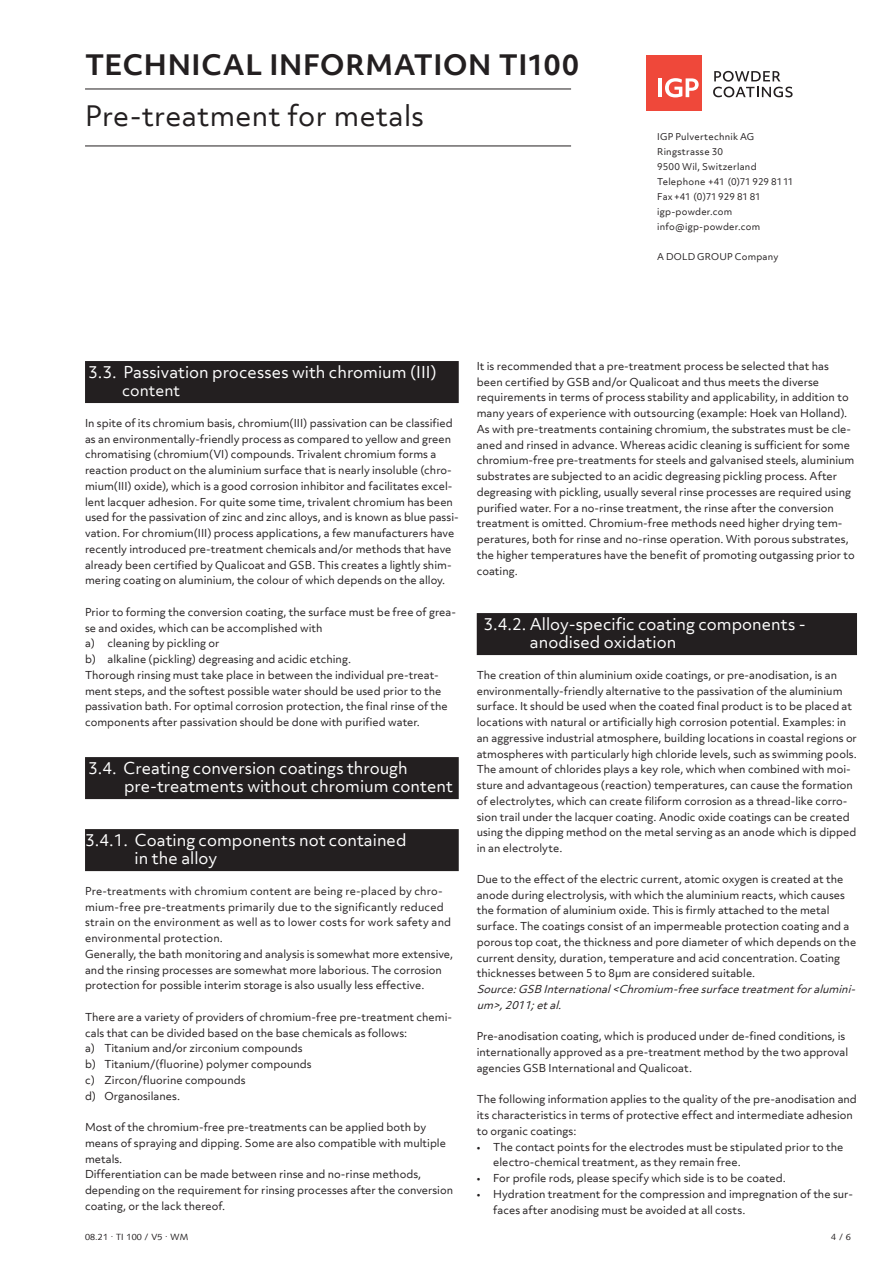
<style>
.page{position:relative;width:893px;height:1263px;background:#fff}
.page>*{position:absolute;margin:0;border:0;box-sizing:border-box;transform-origin:0 0}
.t1{font:700 27px "Objektiv Mk 3";letter-spacing:.025em;color:#231f20}
.t2{font:27px "Objektiv Mk 3";letter-spacing:.015em;color:#231f20}
.Titel_mit_Linie{font:15.75px "Objektiv Mk 3";color:#fff}
.Lauftext_9_12_5{font:15.75px "Objektiv Mk 3";color:#fff}
.Lauftext_9_12_5-2{font:15px "Objektiv Mk 3";color:#fff}
.Lauftext_9_12_5-3{font:10.5px/15.8px "Objektiv Mk 3";color:#231f20}
.Lauftext_9_12_5-4{font:italic 10.5px/15.8px "Objektiv Mk 3";color:#231f20}
.t3{font:9px/15px "Objektiv Mk 3";letter-spacing:.025em;color:#231f20}
.t4{font:9px "Syntax Com";letter-spacing:.015em;color:#231f20}
.s1{color:#231f20}
</style>
<div class="page">
<hr style="left:85px;top:89px;width:486px;height:1px;background:#231f20">
<hr style="left:85px;top:146px;width:486px;height:1px;background:#231f20">
<div style="left:646px;top:55px;width:56px;height:56px;background:#ef483a"></div>
<svg style="left:713px;top:71px;width:80px;height:26px"></svg>
<hr style="left:658px;top:78px;width:4px;height:19px;background:#fff">
<svg style="left:665px;top:78px;width:34px;height:19px"></svg>
<div style="left:85px;top:361px;width:374px;height:42px;background:#231f20"></div>
<div style="left:85px;top:757px;width:374px;height:42px;background:#231f20"></div>
<div style="left:85px;top:829px;width:374px;height:42px;background:#231f20"></div>
<div style="left:477px;top:613px;width:380px;height:42px;background:#231f20"></div>
<h1 class="t1" style="left:85px;top:46px;width:495px">TECHNICAL INFORMATION TI100</h1>
<h1 class="t2" style="left:85px;top:97px;width:340px">Pre-treatment for metals</h1>
<p class="t3" style="left:657px;top:129px;width:138px">IGP Pulvertechnik AG<br>Ringstrasse 30<br>9500 Wil, Switzerland<br>Telephone +41 (0)71 929 81 11<br>Fax +41 (0)71 929 81 81 igp-powder.com info@igp-powder.com</p>
<p class="t3" style="left:657px;top:249px;width:123px">A DOLD GROUP Company</p>
<p class="Titel_mit_Linie" style="left:88px;top:361px;width:350px">3.3. Passivation processes with chromium (III)</p>
<p class="Lauftext_9_12_5-2" style="left:122px;top:380px;width:59px">content</p>
<p class="Lauftext_9_12_5-3" style="left:85px;top:415px;width:375px">In spite of its chromium basis, chromium(III) passivation can be classified as an environmentally-friendly process as compared to yellow and green chromatising (chromium(VI) compounds. Trivalent chromium forms a reaction product on the aluminium surface that is nearly insoluble (chro&shy;mium(III) oxide), which is a good corrosion inhibitor and facilitates excel&shy;lent lacquer adhesion. For quite some time, trivalent chromium has been used for the passivation of zinc and zinc alloys, and is known as blue passi&shy;vation. For chromium(III) process applications, a few manufacturers have recently introduced pre-treatment chemicals and/or methods that have already been certified by Qualicoat and GSB. This creates a lightly shim&shy;mering coating on aluminium, the colour of which depends on the alloy.</p>
<p class="Lauftext_9_12_5-3" style="left:85px;top:604px;width:373px">Prior to forming the conversion coating, the surface must be free of grea&shy;se and oxides, which can be accomplished with</p>
<p class="Lauftext_9_12_5-3" style="left:85px;top:635px;width:136px">a) cleaning by pickling or</p>
<p class="Lauftext_9_12_5-3" style="left:85px;top:651px;width:268px">b) alkaline (pickling) degreasing and acidic etching.</p>
<p class="Lauftext_9_12_5-3" style="left:85px;top:667px;width:364px">Thorough rinsing must take place in between the individual pre-treat&shy;ment steps, and the softest possible water should be used prior to the passivation bath. For optimal corrosion protection, the final rinse of the components after passivation should be done with purified water.</p>
<p class="Titel_mit_Linie" style="left:88px;top:757px;width:321px">3.4. Creating conversion coatings through</p>
<p class="Lauftext_9_12_5" style="left:124px;top:775px;width:330px">pre-treatments without chromium content</p>
<p class="Titel_mit_Linie" style="left:85px;top:829px;width:323px">3.4.1. Coating components not contained</p>
<p class="Lauftext_9_12_5" style="left:135px;top:847px;width:84px">in the alloy</p>
<p class="Lauftext_9_12_5-3" style="left:85px;top:883px;width:368px">Pre-treatments with chromium content are being re-placed by chro&shy;mium-free pre-treatments primarily due to the significantly reduced strain on the environment as well as to lower costs for work safety and environmental protection.</p>
<p class="Lauftext_9_12_5-3" style="left:85px;top:946px;width:370px">Generally, the bath monitoring and analysis is somewhat more extensive, and the rinsing processes are somewhat more laborious. The corrosion protection for possible interim storage is also usually less effective.</p>
<p class="Lauftext_9_12_5-3" style="left:85px;top:1009px;width:369px">There are a variety of providers of chromium-free pre-treatment chemi&shy;cals that can be divided based on the base chemicals as follows:</p>
<p class="Lauftext_9_12_5-3" style="left:85px;top:1040px;width:219px">a) Titanium and/or zirconium compounds</p>
<p class="Lauftext_9_12_5-3" style="left:85px;top:1056px;width:228px">b) Titanium/(fluorine) polymer compounds</p>
<p class="Lauftext_9_12_5-3" style="left:85px;top:1072px;width:162px">c) Zircon/fluorine compounds</p>
<p class="Lauftext_9_12_5-3" style="left:85px;top:1088px;width:97px">d) Organosilanes.</p>
<p class="Lauftext_9_12_5-3" style="left:85px;top:1119px;width:362px">Most of the chromium-free pre-treatments can be applied both by means of spraying and dipping. Some are also compatible with multiple metals.</p>
<p class="Lauftext_9_12_5-3" style="left:85px;top:1166px;width:370px">Differentiation can be made between rinse and no-rinse methods, depending on the requirement for rinsing processes after the conversion coating, or the lack thereof.</p>
<p class="Lauftext_9_12_5-3" style="left:477px;top:358px;width:380px">It is recommended that a pre-treatment process be selected that has been certified by GSB and/or Qualicoat and thus meets the diverse requirements in terms of process stability and applicability, in addition to many years of experience with outsourcing (example: Hoek van Holland).<br>As with pre-treatments containing chromium, the substrates must be cle&shy;aned and rinsed in advance. Whereas acidic cleaning is sufficient for some chromium-free pre-treatments for steels and galvanised steels, aluminium substrates are subjected to an acidic degreasing pickling process. After degreasing with pickling, usually several rinse processes are required using purified water. For a no-rinse treatment, the rinse after the conversion treatment is omitted. Chromium-free methods need higher drying tem&shy;peratures, both for rinse and no-rinse operation. With porous substrates, the higher temperatures have the benefit of promoting outgassing prior to coating.</p>
<p class="Titel_mit_Linie" style="left:483px;top:613px;width:324px">3.4.2. Alloy-specific coating components -</p>
<p class="Lauftext_9_12_5" style="left:530px;top:631px;width:297px">anodised oxidation <span class="s1">Man unterscheidet</span></p>
<p class="Lauftext_9_12_5-3" style="left:477px;top:667px;width:382px">The creation of thin aluminium oxide coatings, or pre-anodisation, is an environmentally-friendly alternative to the passivation of the aluminium surface. It should be used when the coated final product is to be placed at locations with natural or artificially high corrosion potential. Examples: in an aggressive industrial atmosphere, building locations in coastal regions or atmospheres with particularly high chloride levels, such as swimming pools.<br>The amount of chlorides plays a key role, which when combined with moi&shy;sture and advantageous (reaction) temperatures, can cause the formation of electrolytes, which can create filiform corrosion as a thread-like corro&shy;sion trail under the lacquer coating. Anodic oxide coatings can be created using the dipping method on the metal serving as an anode which is dipped in an electrolyte.</p>
<p class="Lauftext_9_12_5-3" style="left:477px;top:871px;width:381px">Due to the effect of the electric current, atomic oxygen is created at the anode during electrolysis, with which the aluminium reacts, which causes the formation of aluminium oxide. This is firmly attached to the metal surface. The coatings consist of an impermeable protection coating and a porous top coat, the thickness and pore diameter of which depends on the current density, duration, temperature and acid concentration. Coating thicknesses between 5 to 8µ m are considered suitable.</p>
<p class="Lauftext_9_12_5-4" style="left:477px;top:981px;width:384px">Source:GSB International&lt;Chromium-freesurfacetreatmentforalumini&shy;um&gt;,2011;etal.</p>
<p class="Lauftext_9_12_5-3" style="left:477px;top:1028px;width:373px">Pre-anodisation coating, which is produced under de-fined conditions, is internationally approved as a pre-treatment method by the two approval agencies GSB International and Qualicoat.</p>
<p class="Lauftext_9_12_5-3" style="left:477px;top:1091px;width:382px">The following information applies to the quality of the pre-anodisation and its characteristics in terms of protective effect and intermediate adhesion to organic coatings:</p>
<p class="Lauftext_9_12_5-3" style="left:493px;top:1139px;width:352px;text-indent:-16px">• The contact points for the electrodes must be stipulated prior to the electro-chemical treatment, as they remain free.</p>
<p class="Lauftext_9_12_5-3" style="left:477px;top:1170px;width:311px">• For profile rods, please specify which side is to be coated.</p>
<p class="Lauftext_9_12_5-3" style="left:493px;top:1186px;width:361px;text-indent:-16px">• Hydration treatment for the compression and impregnation of the sur&shy;faces after anodising must be avoided at all costs.</p>
<p class="t4" style="left:85px;top:1231px;width:105px">08.21 . TI 100 / V5 . WM</p>
<p class="t4" style="left:831px;top:1231px;width:21px">4 / 6</p>
</div>
